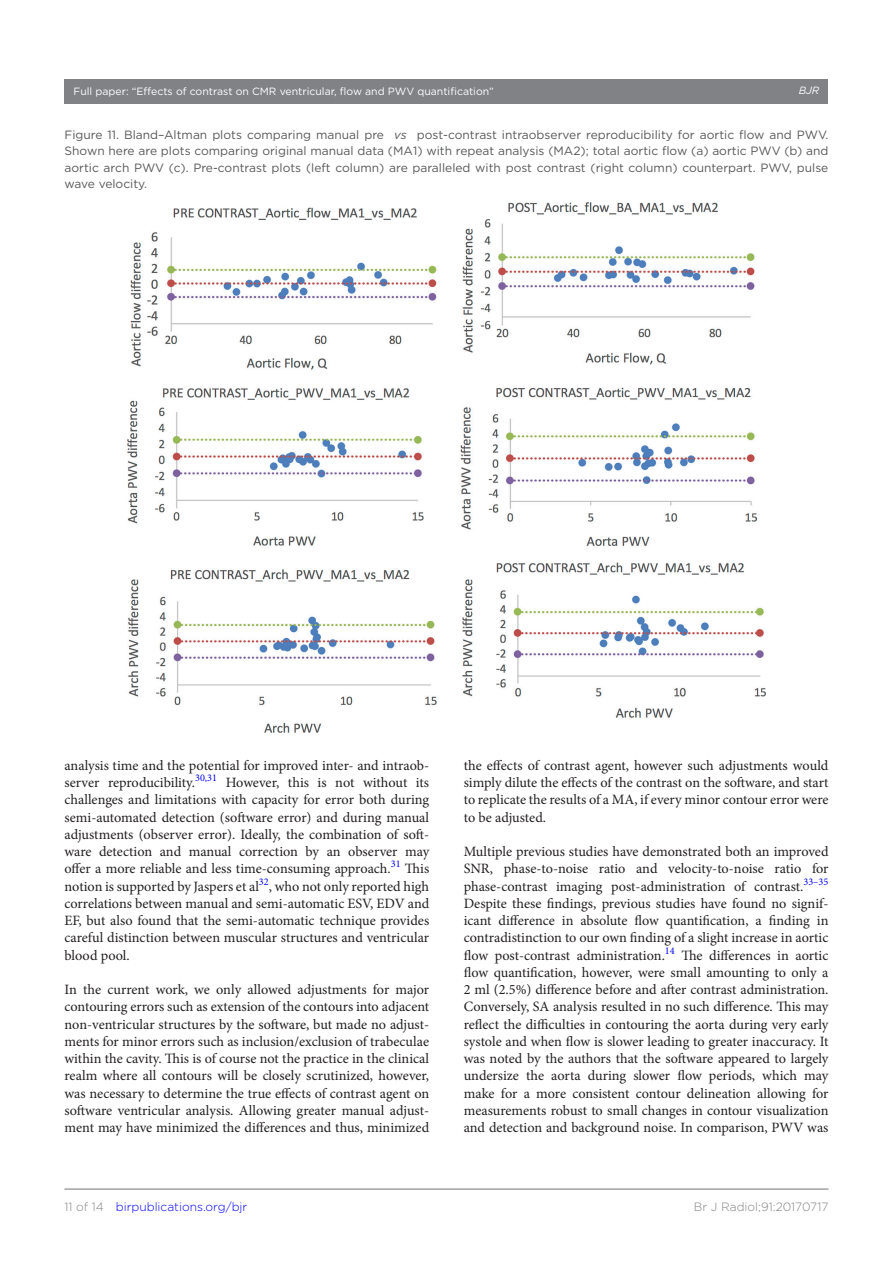
<style>
.page{position:relative;width:893px;height:1263px;background:#fff}
.page>*{position:absolute;margin:0;border:0;box-sizing:border-box;transform-origin:0 0}
.t1{font:14.25px/17.2px "Minion Pro";color:#231f20;text-align:justify}
.t2{font:12px/16.5px "Gotham";color:#57585a;text-align:justify}
.t3{font:300 12px "Gotham";color:#00f}
.t4{font:300 12px "Gotham";color:#808285}
.t5{font:10.5px "Gotham";color:#fff}
.t6{font:italic 10.5px "Gotham";color:#fff}
.s1{font-style:italic}
.s2{color:#808285}
</style>
<div class="page">
<hr style="left:64px;top:1188px;width:764px;height:2px;background:#808285">
<div style="left:64px;top:79px;width:764px;height:24px;background:#808285"></div>
<img style="left:127px;top:202px;width:638px;height:530px">
<p class="t5" style="left:74px;top:85px;width:422px">Full paper: “Effects of contrast on CMR ventricular, flow and PWV quantification”</p>
<p class="t6" style="left:799px;top:85px;width:22px">BJR</p>
<p class="t2" style="left:64px;top:126px;width:765px">Figure 11. Bland–Altman plots comparing manual pre <span class="s1">vs</span> post-contrast intraobserver reproducibility for aortic flow and PWV.<br>Shown here are plots comparing original manual data (MA1) with repeat analysis (MA2); total aortic flow (a) aortic PWV (b) and aortic arch PWV (c). Pre-contrast plots (left column) are paralleled with post contrast (right column) counterpart. PWV, pulse wave velocity.</p>
<p class="t1" style="left:64px;top:757px;width:366px">analysis time and the potential for improved inter- and intraob&shy;server reproducibility.<sup>30,31</sup> However, this is not without its challenges and limitations with capacity for error both during semi-automated detection (software error) and during manual adjustments (observer error). Ideally, the combination of soft&shy;ware detection and manual correction by an observer may offer a more reliable and less time-consuming approach.<sup>31</sup> This notion is supported by Jaspers et al<sup>32</sup>, who not only reported high correlations between manual and semi-automatic ESV, EDV and EF, but also found that the semi-automatic technique provides careful distinction between muscular structures and ventricular blood pool.</p>
<p class="t1" style="left:64px;top:981px;width:366px">In the current work, we only allowed adjustments for major contouring errors such as extension of the contours into adjacent non-ventricular structures by the software, but made no adjust&shy;ments for minor errors such as inclusion/exclusion of trabeculae within the cavity. This is of course not the practice in the clinical realm where all contours will be closely scrutinized, however, was necessary to determine the true effects of contrast agent on software ventricular analysis. Allowing greater manual adjust&shy;ment may have minimized the differences and thus, minimized</p>
<p class="t1" style="left:464px;top:757px;width:366px">the effects of contrast agent, however such adjustments would simply dilute the effects of the contrast on the software, and start to replicate the results of a MA, if every minor contour error were to be adjusted.</p>
<p class="t1" style="left:464px;top:843px;width:366px">Multiple previous studies have demonstrated both an improved SNR, phase-to-noise ratio and velocity-to-noise ratio for phase-contrast imaging post-administration of contrast.<sup>33–35<br></sup>Despite these findings, previous studies have found no signif&shy;icant difference in absolute flow quantification, a finding in contradistinction to our own finding of a slight increase in aortic flow post-contrast administration.<sup>14</sup> The differences in aortic flow quantification, however, were small amounting to only a 2 ml (2.5%) difference before and after contrast administration.<br>Conversely, SA analysis resulted in no such difference. This may reflect the difficulties in contouring the aorta during very early systole and when flow is slower leading to greater inaccuracy. It was noted by the authors that the software appeared to largely undersize the aorta during slower flow periods, which may make for a more consistent contour delineation allowing for measurements robust to small changes in contour visualization and detection and background noise. In comparison, PWV was</p>
<p class="t3" style="left:64px;top:1199px;width:184px"><span class="s2">11 of 14</span> birpublications.org/bjr</p>
<p class="t4" style="left:694px;top:1199px;width:136px">Br J Radiol;91:20170717</p>
</div>
